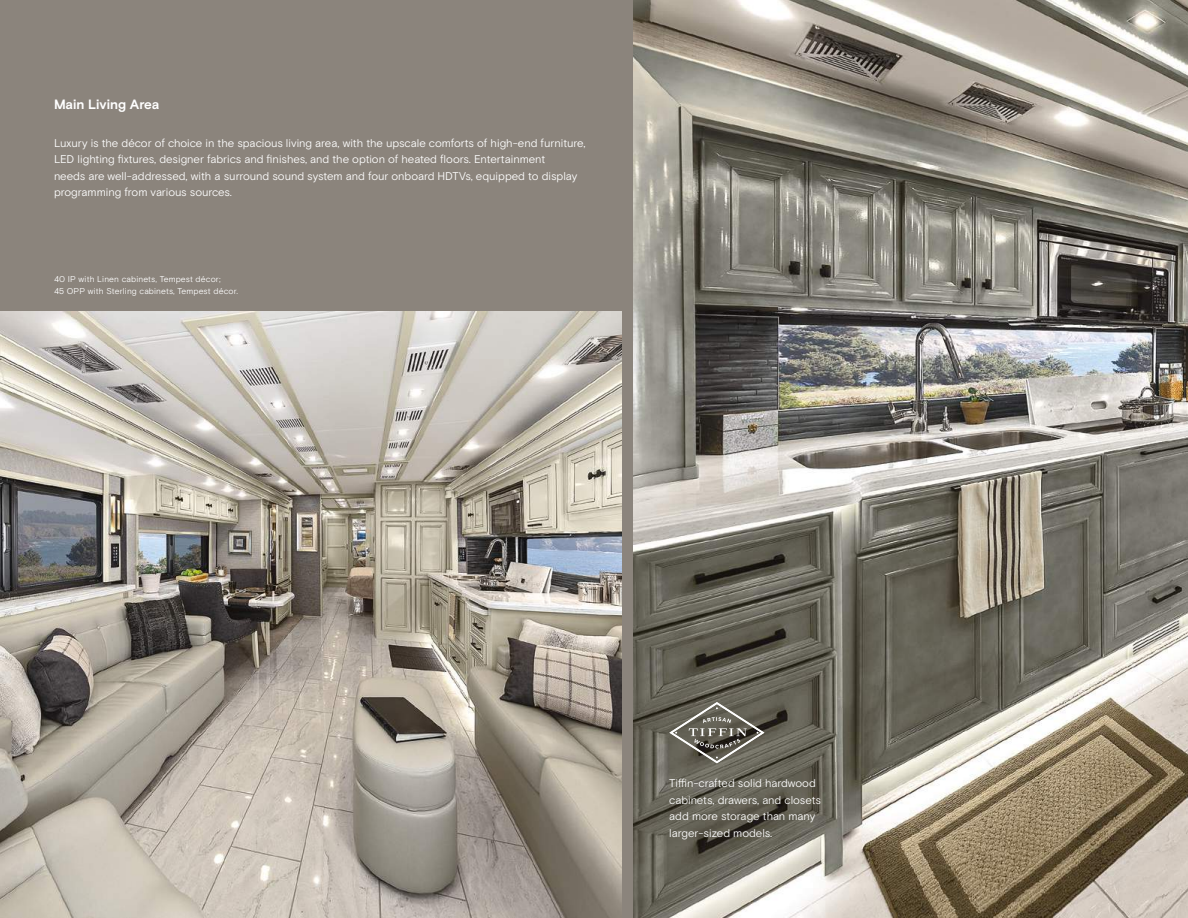
<style>
.page{position:relative;width:1188px;height:918px;background:#8b847c}
.page>*{position:absolute;margin:0;border:0;box-sizing:border-box;transform-origin:0 0}
.t1{font:700 13.5px "Basis Grotesque Pro";color:#fff}
.t2{font:11.25px/16.5px "Basis Grotesque Pro Off White";letter-spacing:-.005em;color:#fff}
.t3{font:8.4px/12px "Basis Grotesque Pro Off White";letter-spacing:.01em;color:#fff}
</style>
<div class="page">
<img style="left:0;top:312px;width:622px;height:606px">
<img style="left:634px;top:0;width:554px;height:918px">
<svg style="left:669px;top:702px;width:96px;height:61px;background:#6f6d63"></svg>
<p class="t1" style="left:54px;top:97px;width:107px">Main Living Area</p>
<p class="t2" style="left:54px;top:135px;width:533px">Luxury is the décor of choice in the spacious living area, with the upscale comforts of high-end furniture, LED lighting fixtures, designer fabrics and finishes, and the option of heated floors. Entertainment<br>needs are well-addressed, with a surround sound system and four onboard HDTVs, equipped to display programming from various sources.</p>
<p class="t3" style="left:54px;top:273px;width:185px">40 IP with Linen cabinets, Tempest décor;<br>45 OPP with Sterling cabinets, Tempest décor.</p>
<p class="t2" style="left:669px;top:775px;width:153px">Tiffin-crafted solid hardwood cabinets, drawers, and closets add more storage than many larger-sized models.</p>
</div>
